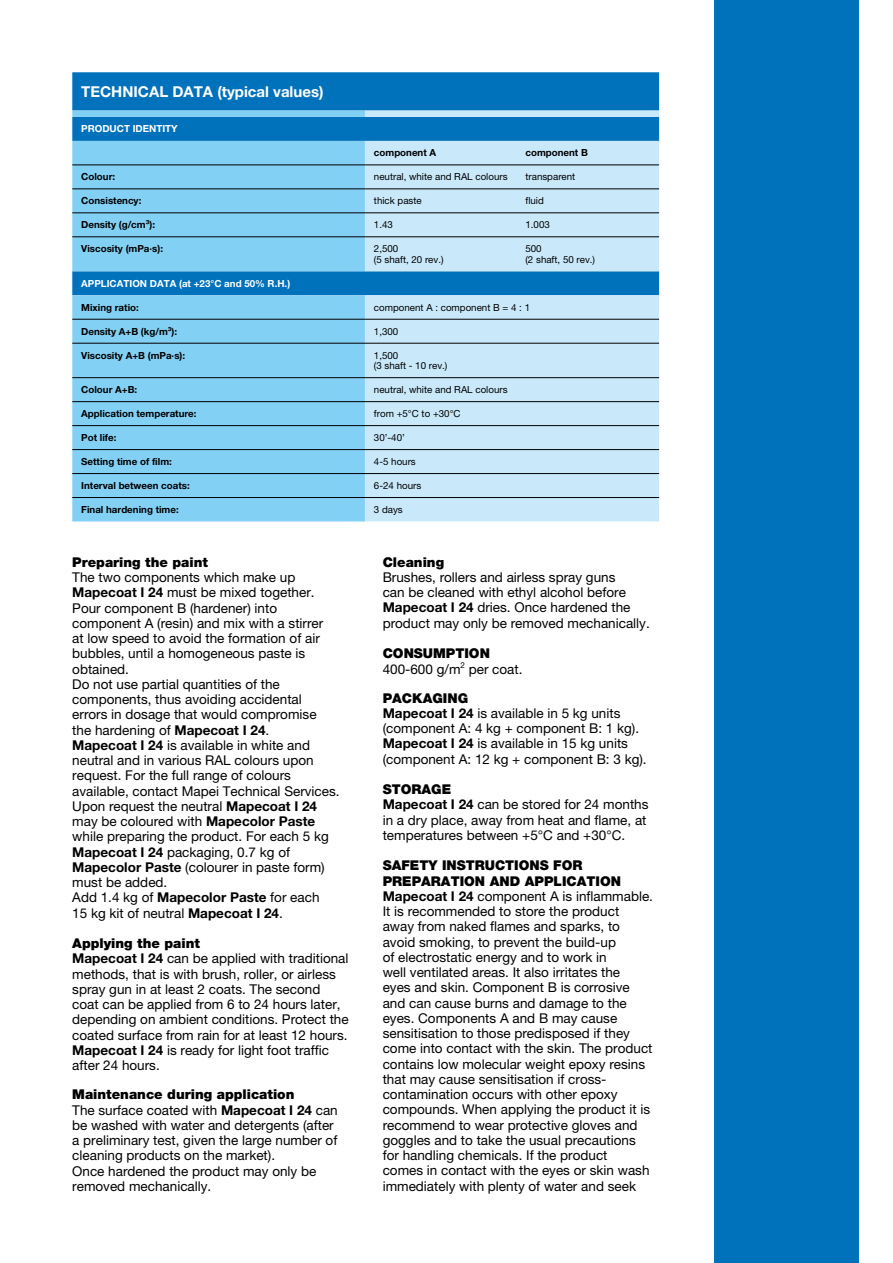
<style>
.page{position:relative;width:893px;height:1263px;background:#fff}
.page>*{position:absolute;margin:0;border:0;box-sizing:border-box;transform-origin:0 0}
.t1{font:700 15px "Helvetica Neue LTW1 G";color:#fff}
.t2{font:13.5px/15.3px "Helvetica Neue LTW1 G";color:#000}
.t3{font:900 13.5px "Helvetica Neue LTW1 G";color:#000}
.t4{font:700 9.75px "Helvetica Neue LTW1 G";color:#000}
.t5{font:9.75px/10.5px "Helvetica Neue LTW1 G";color:#000}
.t6{font:700 9.75px "Helvetica Neue LTW1 G";color:#fff}
.s1{font-weight:700}
.s2{font-weight:900}
</style>
<div class="page">
<div style="left:714px;top:0;width:145px;height:1263px;background:#0072bb"></div>
<div style="left:72px;top:72px;width:587px;height:39px;background:#0072bb"></div>
<svg style="left:72px;top:111px;width:293px;height:410px;background:#72c3ec"></svg>
<svg style="left:365px;top:111px;width:294px;height:410px;background:#afd9f1"></svg>
<hr style="left:72px;top:164px;width:293px;height:1px;background:#000">
<hr style="left:365px;top:164px;width:294px;height:1px;background:#000">
<hr style="left:72px;top:188px;width:293px;height:1px;background:#000">
<hr style="left:365px;top:188px;width:294px;height:1px;background:#000">
<hr style="left:72px;top:212px;width:293px;height:1px;background:#000">
<hr style="left:365px;top:212px;width:294px;height:1px;background:#000">
<hr style="left:72px;top:236px;width:293px;height:1px;background:#000">
<hr style="left:365px;top:236px;width:294px;height:1px;background:#000">
<hr style="left:72px;top:319px;width:293px;height:1px;background:#000">
<hr style="left:365px;top:319px;width:294px;height:1px;background:#000">
<hr style="left:72px;top:343px;width:293px;height:1px;background:#000">
<hr style="left:365px;top:343px;width:294px;height:1px;background:#000">
<hr style="left:72px;top:377px;width:293px;height:1px;background:#000">
<hr style="left:365px;top:377px;width:294px;height:1px;background:#000">
<hr style="left:72px;top:401px;width:293px;height:1px;background:#000">
<hr style="left:365px;top:401px;width:294px;height:1px;background:#000">
<hr style="left:72px;top:425px;width:293px;height:1px;background:#000">
<hr style="left:365px;top:425px;width:294px;height:1px;background:#000">
<hr style="left:72px;top:449px;width:293px;height:1px;background:#000">
<hr style="left:365px;top:449px;width:294px;height:1px;background:#000">
<hr style="left:72px;top:473px;width:293px;height:1px;background:#000">
<hr style="left:365px;top:473px;width:294px;height:1px;background:#000">
<hr style="left:72px;top:497px;width:293px;height:1px;background:#000">
<hr style="left:365px;top:497px;width:294px;height:1px;background:#000">
<p class="t1" style="left:81px;top:82px;width:244px">TECHNICAL DATA (typical values)</p>
<p class="t6" style="left:81px;top:123px;width:98px">PRODUCT IDENTITY</p>
<p class="t4" style="left:374px;top:147px;width:64px">component A</p>
<p class="t4" style="left:525px;top:147px;width:64px">component B</p>
<p class="t4" style="left:81px;top:171px;width:35px">Colour:</p>
<p class="t5" style="left:374px;top:172px;width:135px">neutral, white and RAL colours</p>
<p class="t5" style="left:525px;top:172px;width:51px">transparent</p>
<p class="t4" style="left:81px;top:195px;width:62px">Consistency:</p>
<p class="t5" style="left:374px;top:196px;width:49px">thick paste</p>
<p class="t5" style="left:525px;top:196px;width:20px">fluid</p>
<p class="t4" style="left:81px;top:219px;width:75px">Density (g/cm³):</p>
<p class="t5" style="left:374px;top:219px;width:20px">1.43</p>
<p class="t5" style="left:525px;top:219px;width:26px">1.003</p>
<p class="t4" style="left:81px;top:243px;width:83px">Viscosity (mPa·s):</p>
<p class="t5" style="left:374px;top:243px;width:26px">2,500</p>
<p class="t5" style="left:525px;top:243px;width:18px">500</p>
<p class="t5" style="left:374px;top:254px;width:71px">(5 shaft, 20 rev.)</p>
<p class="t5" style="left:525px;top:254px;width:71px">(2 shaft, 50 rev.)</p>
<p class="t6" style="left:81px;top:277px;width:210px">APPLICATION DATA (at +23°C and 50% R.H.)</p>
<p class="t4" style="left:81px;top:301px;width:59px">Mixing ratio:</p>
<p class="t5" style="left:374px;top:302px;width:158px">component A : component B = 4 : 1</p>
<p class="t4" style="left:81px;top:325px;width:97px">Density A+B (kg/m³):</p>
<p class="t5" style="left:374px;top:326px;width:26px">1,300</p>
<p class="t4" style="left:81px;top:349px;width:105px">Viscosity A+B (mPa·s):</p>
<p class="t5" style="left:374px;top:350px;width:75px">1,500<br>(3 shaft - 10 rev.)</p>
<p class="t4" style="left:81px;top:384px;width:58px">Colour A+B:</p>
<p class="t5" style="left:374px;top:384px;width:135px">neutral, white and RAL colours</p>
<p class="t4" style="left:81px;top:408px;width:117px">Application temperature:</p>
<p class="t5" style="left:374px;top:408px;width:88px">from +5°C to +30°C</p>
<p class="t4" style="left:81px;top:431px;width:37px">Pot life:</p>
<p class="t5" style="left:374px;top:432px;width:32px">30’-40’</p>
<p class="t4" style="left:81px;top:455px;width:92px">Setting time of film:</p>
<p class="t5" style="left:374px;top:456px;width:43px">4-5 hours</p>
<p class="t4" style="left:81px;top:479px;width:110px">Interval between coats:</p>
<p class="t5" style="left:374px;top:480px;width:49px">6-24 hours</p>
<p class="t4" style="left:81px;top:503px;width:99px">Final hardening time:</p>
<p class="t5" style="left:374px;top:504px;width:30px">3 days</p>
<p class="t3" style="left:72px;top:554px;width:137px">Preparing the paint</p>
<p class="t2" style="left:72px;top:569px;width:269px">The two components which make up <span class="s1">Mapecoat I 24</span> must be mixed together.<br>Pour component B (hardener) into component A (resin) and mix with a stirrer<br>at low speed to avoid the formation of air bubbles, until a homogeneous paste is obtained.<br>Do not use partial quantities of the components, thus avoiding accidental errors in dosage that would compromise<br>the hardening of <span class="s1">Mapecoat I 24</span>.<br><span class="s1">Mapecoat I 24</span> is available in white and neutral and in various RAL colours upon request. For the full range of colours available, contact Mapei Technical Services.<br>Upon request the neutral <span class="s1">Mapecoat I 24 </span>may be coloured with <span class="s1">Mapecolor Paste </span>while preparing the product. For each 5 kg <span class="s1">Mapecoat I 24</span> packaging, 0.7 kg of <span class="s1">Mapecolor Paste</span> (colourer in paste form) must be added.<br>Add 1.4 kg of <span class="s1">Mapecolor Paste</span> for each<br>15 kg kit of neutral <span class="s1">Mapecoat I 24</span>.</p>
<p class="t2" style="left:72px;top:936px;width:278px"><span class="s2">Applying the paint<br></span><span class="s1">Mapecoat I 24</span> can be applied with traditional methods, that is with brush, roller, or airless spray gun in at least 2 coats. The second coat can be applied from 6 to 24 hours later, depending on ambient conditions. Protect the coated surface from rain for at least 12 hours.<br><span class="s1">Mapecoat I 24</span> is ready for light foot traffic after 24 hours.</p>
<p class="t2" style="left:72px;top:1087px;width:267px"><span class="s2">Maintenance during application<br></span>The surface coated with <span class="s1">Mapecoat I 24</span> can be washed with water and detergents (after a preliminary test, given the large number of cleaning products on the market).<br>Once hardened the product may only be removed mechanically.</p>
<p class="t3" style="left:383px;top:554px;width:63px">Cleaning</p>
<p class="t2" style="left:383px;top:569px;width:269px">Brushes, rollers and airless spray guns<br>can be cleaned with ethyl alcohol before <span class="s1">Mapecoat I 24</span> dries. Once hardened the product may only be removed mechanically.</p>
<p class="t2" style="left:383px;top:646px;width:141px"><span class="s2">CONSUMPTION<br></span>400-600 g/m<sup>2</sup> per coat.</p>
<p class="t2" style="left:383px;top:690px;width:265px"><span class="s2">PACKAGING<br></span><span class="s1">Mapecoat I 24</span> is available in 5 kg units (component A: 4 kg + component B: 1 kg).<br><span class="s1">Mapecoat I 24</span> is available in 15 kg units (component A: 12 kg + component B: 3 kg).</p>
<p class="t2" style="left:383px;top:781px;width:267px"><span class="s2">STORAGE<br></span><span class="s1">Mapecoat I 24</span> can be stored for 24 months in a dry place, away from heat and flame, at temperatures between +5°C and +30°C.</p>
<p class="t2" style="left:383px;top:858px;width:272px"><span class="s2">SAFETY INSTRUCTIONS FOR PREPARATION AND APPLICATION </span><span class="s1">Mapecoat I 24</span> component A is inflammable.<br>It is recommended to store the product away from naked flames and sparks, to avoid smoking, to prevent the build-up<br>of electrostatic energy and to work in<br>well ventilated areas. It also irritates the<br>eyes and skin. Component B is corrosive and can cause burns and damage to the eyes. Components A and B may cause sensitisation to those predisposed if they come into contact with the skin. The product contains low molecular weight epoxy resins that may cause sensitisation if cross&shy;contamination occurs with other epoxy compounds. When applying the product it is recommend to wear protective gloves and goggles and to take the usual precautions for handling chemicals. If the product<br>comes in contact with the eyes or skin wash immediately with plenty of water and seek</p>
</div>
